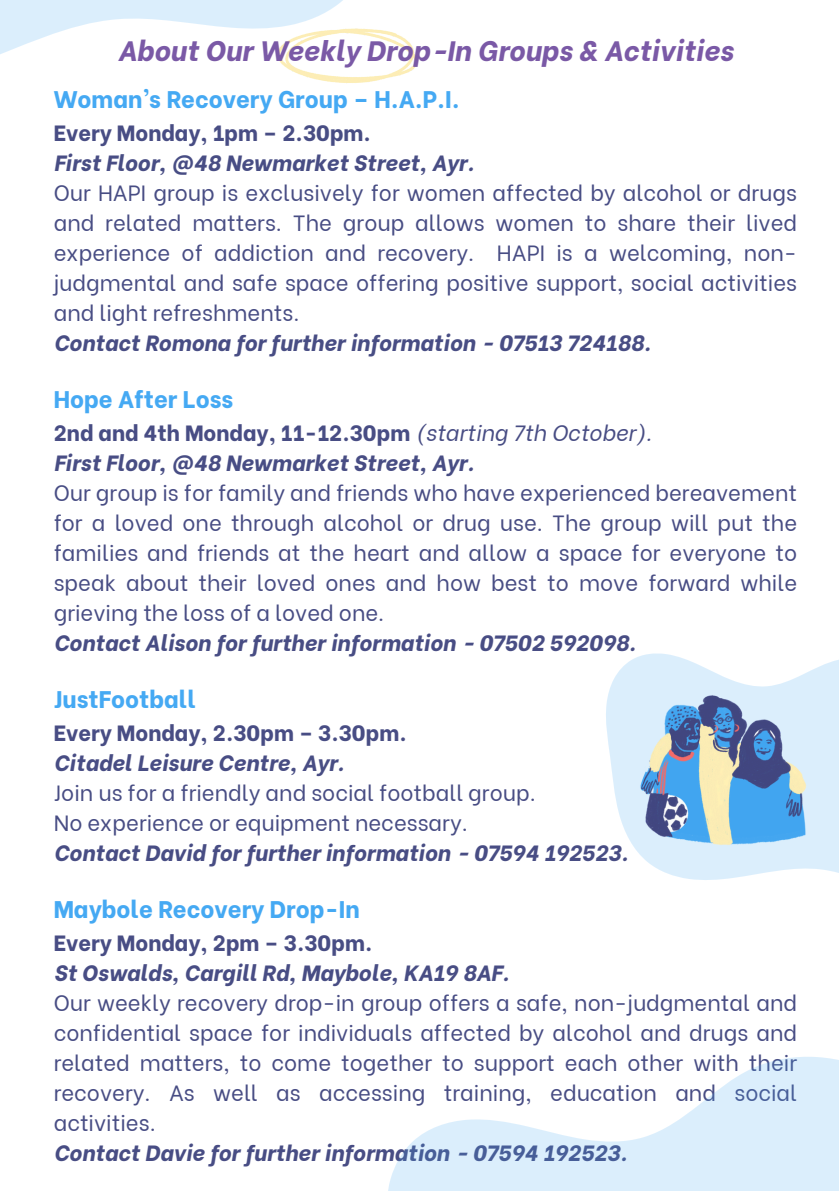
<style>
.page{position:relative;width:839px;height:1191px;background:#fff}
.page>*{position:absolute;margin:0;border:0;box-sizing:border-box;transform-origin:0 0}
.t1{font:italic 800 28px "Be Vietnam";color:#7a59a6}
.t2{font:800 24px "Be Vietnam";color:#45a9f3}
.t3{font:22px/30px "Be Vietnam";color:#484d84;text-align:justify}
.t4{font:italic 800 22px "Be Vietnam";color:#484d84}
.t5{font:800 22px "Be Vietnam";color:#484d84}
.s1{font-weight:400;font-style:italic}
</style>
<div class="page">
<img style="left:381px;top:30px;width:37px;height:50px">
<svg style="left:622px;top:653px;width:216px;height:15px"></svg>
<svg style="left:0;top:0;width:381px;height:83px"></svg>
<svg style="left:388px;top:1057px;width:450px;height:134px;fill:#dbeefc"></svg>
<img style="left:606px;top:668px;width:232px;height:212px">
<p class="t1" style="left:118px;top:28px;width:617px">About Our Weekly Drop-In Groups &amp; Activities</p>
<h1 class="t2" style="left:54px;top:79px;width:407px">Woman’s Recovery Group – H.A.P.I.</h1>
<p class="t5" style="left:54px;top:115px;width:319px">Every Monday, 1pm – 2.30pm.</p>
<p class="t4" style="left:54px;top:145px;width:422px">First Floor, @48 Newmarket Street, Ayr.</p>
<p class="t3" style="left:54px;top:176px;width:745px">Our HAPI group is exclusively for women affected by alcohol or drugs and related matters. The group allows women to share their lived experience of addiction and recovery. HAPI is a welcoming, non&shy;judgmental and safe space offering positive support, social activities and light refreshments.</p>
<p class="t4" style="left:54px;top:325px;width:599px">Contact Romona for further information - 07513 724188.</p>
<p class="t2" style="left:54px;top:379px;width:181px">Hope After Loss</p>
<p class="t5" style="left:54px;top:415px;width:599px">2nd and 4th Monday, 11-12.30pm <span class="s1">(starting 7th October).</span></p>
<p class="t4" style="left:54px;top:445px;width:422px">First Floor, @48 Newmarket Street, Ayr.</p>
<p class="t3" style="left:54px;top:476px;width:745px">Our group is for family and friends who have experienced bereavement for a loved one through alcohol or drug use. The group will put the families and friends at the heart and allow a space for everyone to speak about their loved ones and how best to move forward while grieving the loss of a loved one.</p>
<p class="t4" style="left:54px;top:625px;width:584px">Contact Alison for further information - 07502 592098.</p>
<p class="t2" style="left:54px;top:679px;width:143px">JustFootball</p>
<p class="t5" style="left:54px;top:715px;width:354px">Every Monday, 2.30pm – 3.30pm.</p>
<p class="t4" style="left:54px;top:745px;width:292px">Citadel Leisure Centre, Ayr.</p>
<p class="t3" style="left:54px;top:776px;width:483px">Join us for a friendly and social football group.</p>
<p class="t3" style="left:54px;top:806px;width:415px">No experience or equipment necessary.</p>
<p class="t4" style="left:54px;top:835px;width:576px">Contact David for further information - 07594 192523.</p>
<p class="t2" style="left:54px;top:889px;width:308px">Maybole Recovery Drop-In</p>
<p class="t5" style="left:54px;top:925px;width:320px">Every Monday, 2pm – 3.30pm.</p>
<p class="t4" style="left:54px;top:955px;width:457px">St Oswalds, Cargill Rd, Maybole, KA19 8AF.</p>
<p class="t3" style="left:54px;top:986px;width:745px">Our weekly recovery drop-in group offers a safe, non-judgmental and confidential space for individuals affected by alcohol and drugs and related matters, to come together to support each other with their recovery. As well as accessing training, education and social activities.</p>
<p class="t4" style="left:54px;top:1135px;width:575px">Contact Davie for further information - 07594 192523.</p>
</div>
